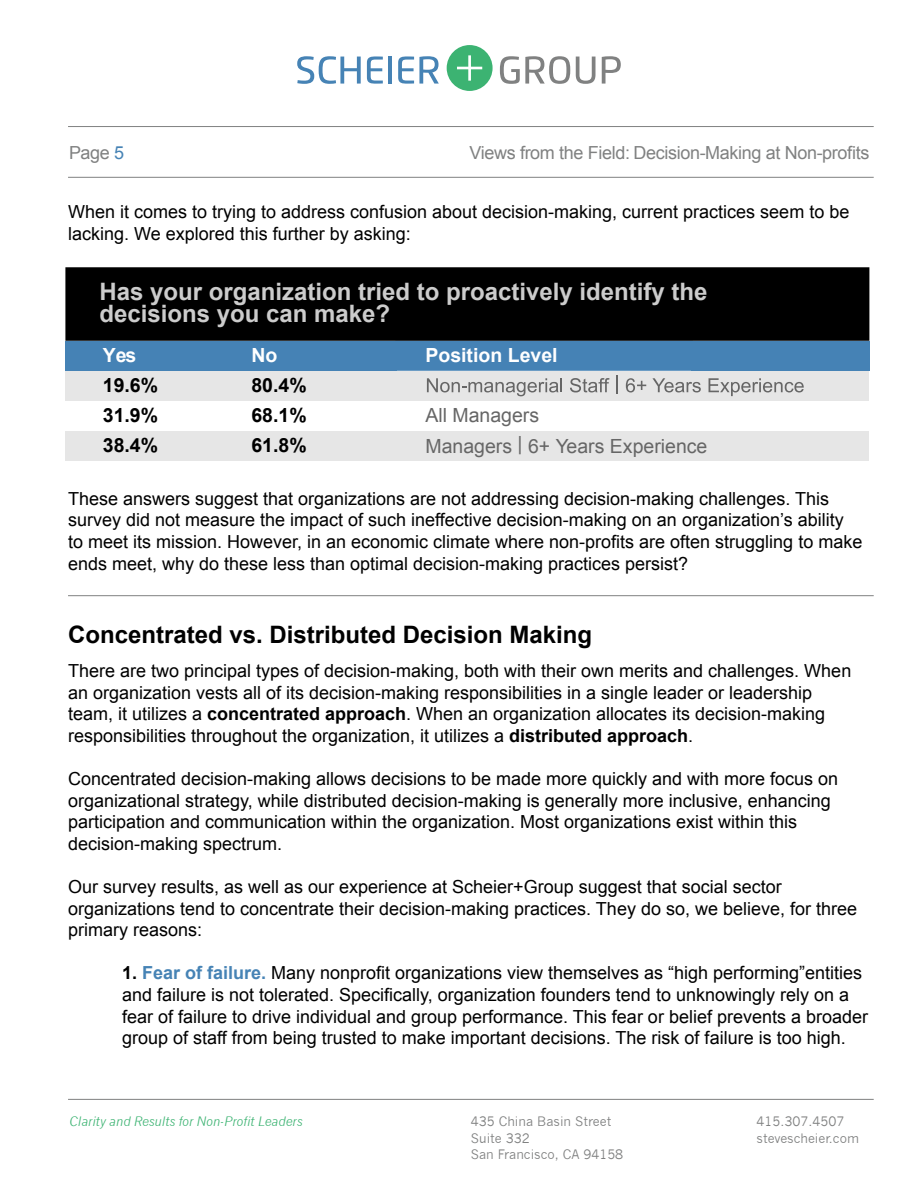
<style>
.page{position:relative;width:918px;height:1188px;background:#fff}
.page>*{position:absolute;margin:0;border:0;box-sizing:border-box;transform-origin:0 0}
.t1{font:700 24px/21.9px "Arial";color:#ccc}
.t2{font:700 24px "Arial";color:#000}
.t3{font:19.5px/31px "Arial";color:#666}
.t4{font:700 19.5px/30px "Arial";color:#000}
.t5{font:700 19.5px "Arial";color:#fff}
.t6{font:18px/21.6px "Arial";color:#000}
.t7{font:18px "Arial";letter-spacing:-.02em;color:#808181}
.t8{font:12.75px/16.5px "News Gothic";color:#808181}
.t9{font:italic 12.75px "News Gothic";color:#3cb372}
.s1{color:#4683b5}
.s2{font-weight:700}
.s3{font-weight:700;color:#4683b5}
</style>
<div class="page">
<svg style="left:297px;top:56px;width:64px;height:28px"></svg>
<svg style="left:367px;top:56px;width:16px;height:28px"></svg>
<hr style="left:388px;top:57px;width:4px;height:27px;background:#4683b5">
<svg style="left:398px;top:56px;width:41px;height:28px"></svg>
<svg style="left:500px;top:56px;width:70px;height:28px"></svg>
<svg style="left:576px;top:57px;width:20px;height:27px"></svg>
<svg style="left:602px;top:56px;width:19px;height:28px"></svg>
<div style="left:447px;top:45px;width:46px;height:46px;background:#3cb372;border-radius:50%"></div>
<svg style="left:457px;top:55px;width:25px;height:26px"></svg>
<hr style="left:68px;top:1099px;width:806px;height:1px;background:#808181">
<hr style="left:68px;top:126px;width:806px;height:1px;background:#808181">
<hr style="left:68px;top:595px;width:806px;height:1px;background:#808181">
<hr style="left:68px;top:177px;width:806px;height:1px;background:#808181">
<div style="left:65px;top:341px;width:36px;height:30px;background:#4582b5"></div>
<div style="left:99px;top:341px;width:298px;height:30px;background:#4582b5"></div>
<div style="left:395px;top:341px;width:298px;height:30px;background:#4582b5"></div>
<div style="left:691px;top:341px;width:178px;height:30px;background:#4582b5"></div>
<div style="left:65px;top:267px;width:804px;height:74px;background:#000"></div>
<div style="left:65px;top:371px;width:804px;height:30px;background:#e6e6e6"></div>
<div style="left:65px;top:431px;width:804px;height:30px;background:#e6e6e6"></div>
<svg style="left:427px;top:378px;width:135px;height:18px"></svg>
<svg style="left:570px;top:378px;width:40px;height:14px"></svg>
<svg style="left:616px;top:375px;width:2px;height:18px"></svg>
<svg style="left:626px;top:378px;width:20px;height:14px"></svg>
<svg style="left:652px;top:378px;width:49px;height:14px"></svg>
<svg style="left:709px;top:378px;width:95px;height:18px"></svg>
<p class="t7" style="left:69px;top:141px;width:57px">Page <span class="s1">5</span></p>
<p class="t7" style="left:470px;top:141px;width:402px">Views from the Field: Decision-Making at Non-profits</p>
<p class="t6" style="left:68px;top:201px;width:783px">When it comes to trying to address confusion about decision-making, current practices seem to be lacking. We explored this further by asking:</p>
<h1 class="t1" style="left:99px;top:282px;width:610px">Has your organization tried to proactively identify the decisions you can make?</h1>
<p class="t5" style="left:103px;top:343px;width:35px">Yes</p>
<p class="t5" style="left:425px;top:343px;width:134px">Position Level</p>
<p class="t5" style="left:251px;top:343px;width:27px">No</p>
<p class="t4" style="left:103px;top:371px;width:57px">19.6%</p>
<p class="t4" style="left:103px;top:401px;width:57px">31.9%<br>38.4%</p>
<p class="t4" style="left:251px;top:371px;width:57px">80.4%</p>
<p class="t4" style="left:251px;top:401px;width:57px">68.1%<br>61.8%</p>
<p class="t3" style="left:425px;top:400px;width:284px">All Managers<br>Managers | 6+ Years Experience</p>
<p class="t6" style="left:68px;top:488px;width:796px">These answers suggest that organizations are not addressing decision-making challenges. This survey did not measure the impact of such ineffective decision-making on an organization’s ability to meet its mission. However, in an economic climate where non-profits are often struggling to make ends meet, why do these less than optimal decision-making practices persist?</p>
<h1 class="t2" style="left:68px;top:619px;width:526px">Concentrated vs. Distributed Decision Making</h1>
<p class="t6" style="left:68px;top:660px;width:785px">There are two principal types of decision-making, both with their own merits and challenges. When an organization vests all of its decision-making responsibilities in a single leader or leadership team, it utilizes a <span class="s2">concentrated approach</span>. When an organization allocates its decision-making responsibilities throughout the organization, it utilizes a <span class="s2">distributed approach</span>.</p>
<p class="t6" style="left:68px;top:768px;width:772px">Concentrated decision-making allows decisions to be made more quickly and with more focus on organizational strategy, while distributed decision-making is generally more inclusive, enhancing participation and communication within the organization. Most organizations exist within this decision-making spectrum.</p>
<p class="t6" style="left:68px;top:876px;width:791px">Our survey results, as well as our experience at Scheier+Group suggest that social sector organizations tend to concentrate their decision-making practices. They do so, we believe, for three primary reasons:</p>
<p class="t6" style="left:122px;top:962px;width:748px"><span class="s2">1.</span> <span class="s3">Fear of failure.</span> Many nonprofit organizations view themselves as “high performing”entities and failure is not tolerated. Specifically, organization founders tend to unknowingly rely on a fear of failure to drive individual and group performance. This fear or belief prevents a broader group of staff from being trusted to make important decisions. The risk of failure is too high.</p>
<p class="t9" style="left:69px;top:1114px;width:235px">Clarity and Results for Non-Profit Leaders</p>
<p class="t8" style="left:757px;top:1113px;width:104px">415.307.4507 stevescheier.com</p>
<p class="t8" style="left:471px;top:1113px;width:154px">435 China Basin Street<br>Suite 332<br>San Francisco, CA 94158</p>
</div>
